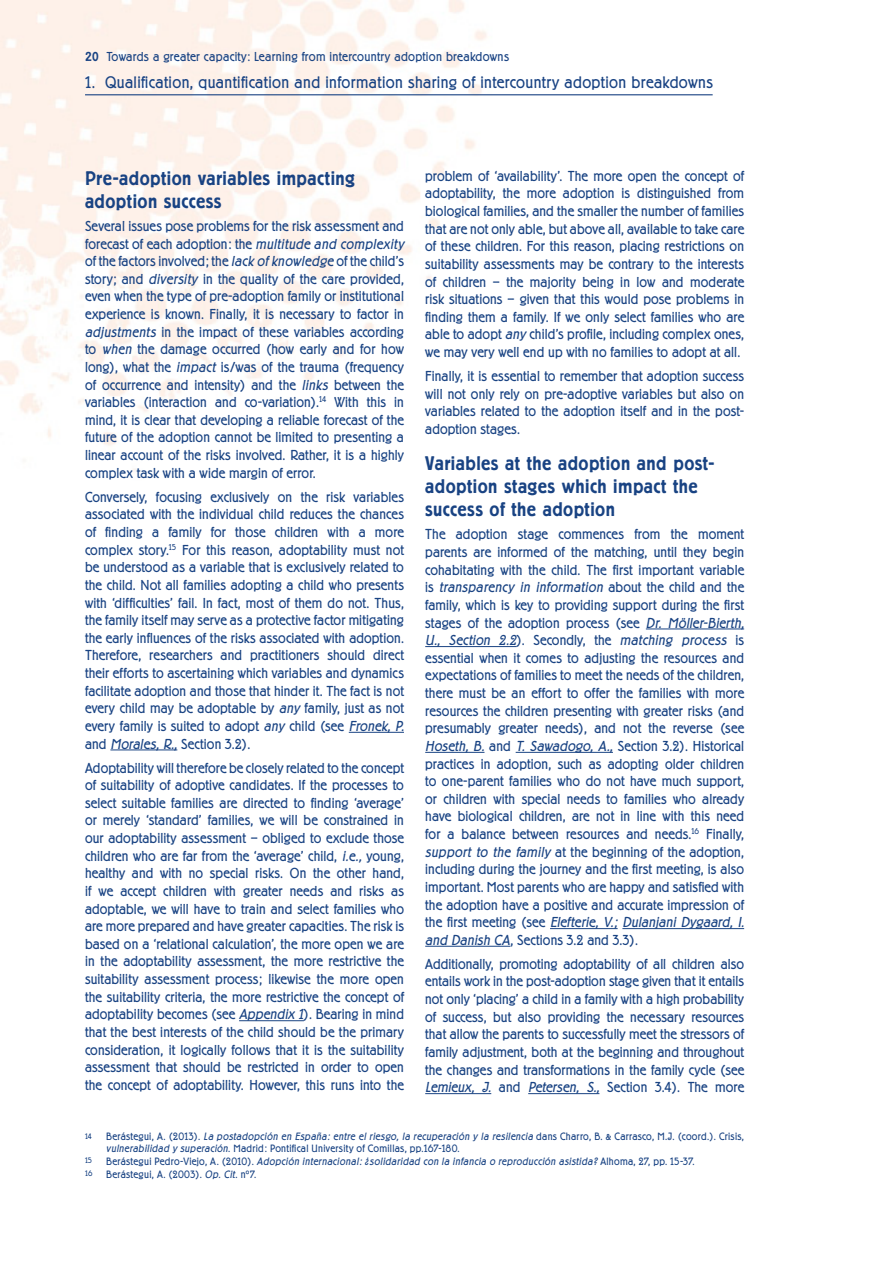
<style>
.page{position:relative;width:893px;height:1263px;background:#fff}
.page>*{position:absolute;margin:0;border:0;box-sizing:border-box;transform-origin:0 0}
.t1{font:500 19.5px/23.2px "Berliner Grotesk";letter-spacing:.025em;color:#194383}
.t2{font:300 16.5px "Berliner Grotesk";letter-spacing:.02em;color:#194383}
.t3{font:300 14.25px/17.7px "Berliner Grotesk";letter-spacing:.005em;color:#194383;text-align:justify}
.t4{font:300 12.75px "Berliner Grotesk";letter-spacing:.02em;color:#194383}
.t5{font:300 10.5px/11.7px "Berliner Grotesk";letter-spacing:.025em;color:#194383}
.t6{font:italic 300 10.5px "Berliner Grotesk";color:#194383}
.t7{font:300 7.8px "Berliner Grotesk";color:#194383}
.s1{font-weight:500}
.s2{font-style:italic}
.s3{font-style:normal}
</style>
<div class="page">
<hr style="left:85px;top:94px;width:628px;height:1px;background:#194383">
<hr style="left:349px;top:732px;width:55px;height:1px;background:#194383">
<hr style="left:110px;top:749px;width:67px;height:1px;background:#194383">
<hr style="left:239px;top:1020px;width:65px;height:1px;background:#194383">
<hr style="left:646px;top:629px;width:98px;height:1px;background:#194383">
<hr style="left:425px;top:646px;width:92px;height:1px;background:#194383">
<hr style="left:425px;top:752px;width:59px;height:1px;background:#194383">
<hr style="left:516px;top:752px;width:97px;height:1px;background:#194383">
<hr style="left:550px;top:928px;width:68px;height:1px;background:#194383">
<hr style="left:622px;top:928px;width:122px;height:1px;background:#194383">
<hr style="left:425px;top:946px;width:85px;height:1px;background:#194383">
<hr style="left:425px;top:1093px;width:66px;height:1px;background:#194383">
<hr style="left:528px;top:1093px;width:71px;height:1px;background:#194383">
<p class="t4" style="left:85px;top:49px;width:425px"><span class="s1">20</span> Towards a greater capacity: Learning from intercountry adoption breakdowns</p>
<p class="t2" style="left:85px;top:73px;width:629px">1. Qualification, quantification and information sharing of intercountry adoption breakdowns</p>
<h1 class="t1" style="left:85px;top:167px;width:271px">Pre-adoption variables impacting adoption success</h1>
<p class="t3" style="left:85px;top:217px;width:323px;text-align:left">Several issues pose problems for the risk assessment and forecast of each adoption: the <span class="s2">multitude and complexity </span>of the factors involved; the <span class="s2">lack of knowledge</span> of the child’s story; and <span class="s2">diversity</span> in the quality of the care provided, even when the type of pre-adoption family or institutional experience is known. Finally, it is necessary to factor in <span class="s2">adjustments</span> in the impact of these variables according to <span class="s2">when</span> the damage occurred (how early and for how long), what the <span class="s2">impact</span> is/was of the trauma (frequency of occurrence and intensity) and the <span class="s2">links</span> between the variables (interaction and co-variation).<sup>14</sup> With this in mind, it is clear that developing a reliable forecast of the future of the adoption cannot be limited to presenting a linear account of the risks involved. Rather, it is a highly complex task with a wide margin of error.</p>
<p class="t3" style="left:85px;top:488px;width:323px;text-align:left">Conversely, focusing exclusively on the risk variables associated with the individual child reduces the chances of finding a family for those children with a more complex story.<sup>15</sup> For this reason, adoptability must not be understood as a variable that is exclusively related to the child. Not all families adopting a child who presents with ‘difficulties’ fail. In fact, most of them do not. Thus, the family itself may serve as a protective factor mitigating the early influences of the risks associated with adoption.<br>Therefore, researchers and practitioners should direct their efforts to ascertaining which variables and dynamics facilitate adoption and those that hinder it. The fact is not every child may be adoptable by <span class="s2">any</span> family, just as not every family is suited to adopt <span class="s2">any</span> child (see <span class="s2">Fronek, P. </span>and <span class="s2">Morales, R.,</span> Section 3.2).</p>
<p class="t3" style="left:85px;top:759px;width:320px">Adoptability will therefore be closely related to the concept of suitability of adoptive candidates. If the processes to select suitable families are directed to finding ‘average’ or merely ‘standard’ families, we will be constrained in our adoptability assessment – obliged to exclude those children who are far from the ‘average’ child, <span class="s2">i.e.,</span> young, healthy and with no special risks. On the other hand, if we accept children with greater needs and risks as adoptable, we will have to train and select families who are more prepared and have greater capacities. The risk is based on a ‘relational calculation’, the more open we are in the adoptability assessment, the more restrictive the suitability assessment process; likewise the more open the suitability criteria, the more restrictive the concept of adoptability becomes (see <span class="s2">Appendix 1</span>). Bearing in mind that the best interests of the child should be the primary consideration, it logically follows that it is the suitability assessment that should be restricted in order to open the concept of adoptability. However, this runs into the</p>
<p class="t3" style="left:425px;top:167px;width:320px">problem of ‘availability’. The more open the concept of adoptability, the more adoption is distinguished from biological families, and the smaller the number of families that are not only able, but above all, available to take care of these children. For this reason, placing restrictions on suitability assessments may be contrary to the interests of children – the majority being in low and moderate risk situations – given that this would pose problems in finding them a family. If we only select families who are able to adopt <span class="s2">any</span> child’s profile, including complex ones, we may very well end up with no families to adopt at all.</p>
<p class="t3" style="left:425px;top:367px;width:320px">Finally, it is essential to remember that adoption success will not only rely on pre-adoptive variables but also on variables related to the adoption itself and in the post&shy;adoption stages.</p>
<h1 class="t1" style="left:425px;top:452px;width:291px">Variables at the adoption and post&shy;adoption stages which impact the success of the adoption</h1>
<p class="t3" style="left:425px;top:526px;width:323px;text-align:left">The adoption stage commences from the moment parents are informed of the matching, until they begin cohabitating with the child. The first important variable i s <span class="s2">transparency in information</span> a b o u t t h e c h i l d a n d t h e family, which is key to providing support during the first stages of the adoption process (see <span class="s2">Dr. Möller-Bierth, U., Section 2.2</span>) . S e co n d l y, t h e <span class="s2">matching process</span> i s essential when it comes to adjusting the resources and expectations of families to meet the needs of the children, there must be an effort to offer the families with more resources the children presenting with greater risks (and presumably greater needs), and not the reverse (see <span class="s2">Hoseth, B.</span> and <span class="s2">T. Sawadogo, A.,</span> Section 3.2). Historical practices in adoption, such as adopting older children to one-parent families who do not have much support, or children with special needs to families who already have biological children, are not in line with this need for a balance between resources and needs.<sup>16</sup> Finally, <span class="s2">support to the family</span> at the beginning of the adoption, including during the journey and the first meeting, is also important. Most parents who are happy and satisfied with the adoption have a positive and accurate impression of t h e fi rst m e et i n g (s e e <span class="s2">Elefterie, V.; Dulanjani Dygaard, I. and Danish CA</span>, Sections 3.2 and 3.3).</p>
<p class="t3" style="left:425px;top:955px;width:320px">Additionally, promoting adoptability of all children also entails work in the post-adoption stage given that it entails not only ‘placing’ a child in a family with a high probability of success, but also providing the necessary resources that allow the parents to successfully meet the stressors of family adjustment, both at the beginning and throughout the changes and transformations in the family cycle (see <span class="s2">Lemieux, J.</span> a n d <span class="s2">Petersen, S.,</span> S ecti o n 3 .4) . T h e m o re</p>
<p class="t7" style="left:85px;top:1131px;width:8px">14</p>
<p class="t5" style="left:106px;top:1131px;width:639px">Berástegui, A. (2013). <span class="s2">La postadopción en España: entre el riesgo, la recuperación y la resilencia</span> dans Charro, B. &amp; Carrasco, M.J. (coord.). Crisis, <span class="s2">vulnerabilidad y superación</span>. Madrid: Pontifical University of Comillas, pp.167-180.</p>
<p class="t7" style="left:85px;top:1156px;width:9px">15</p>
<p class="t6" style="left:106px;top:1155px;width:590px"><span class="s3">B e rá s te g u i P e d r o -V i ej o , A . ( 2 0 1 0 ) .</span> Adopción internacional: ¿solidaridad con la infancia o reproducción asistida? <span class="s3">A l h o m a , 2 7, p p . 1 5 -3 7.</span></p>
<p class="t7" style="left:85px;top:1169px;width:9px">16</p>
<p class="t5" style="left:106px;top:1168px;width:152px">Berástegui, A. (2003). <span class="s2">Op. Cit</span>. nº7.</p>
</div>
